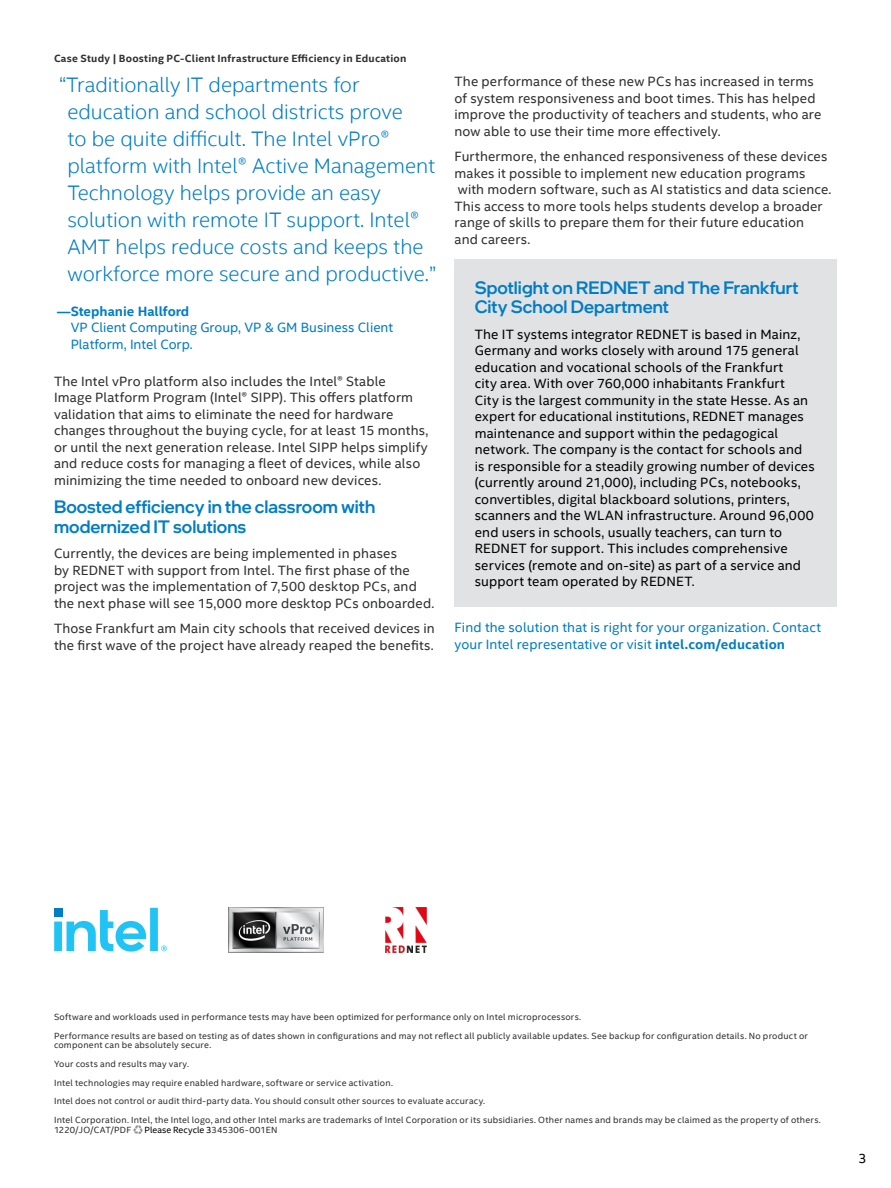
<style>
.page{position:relative;width:891px;height:1188px;background:#fff}
.page>*{position:absolute;margin:0;border:0;box-sizing:border-box;transform-origin:0 0}
.t1{font:300 21px/27px "Intel Clear";color:#007dc5}
.t2{font:500 18px/19.5px "Intel One Display";color:#007dc5}
.t3{font:13.5px/16.5px "Intel Clear";letter-spacing:.015em;color:#2e2f2f}
.t4{font:13.5px/16.5px "Intel Clear";letter-spacing:.01em;color:#000}
.t5{font:13.5px/16.5px "Intel Clear";letter-spacing:.005em;color:#007dc5}
.t6{font:700 13.5px "Intel Clear";color:#007dc5}
.t7{font:700 10.5px "Intel Clear";letter-spacing:.02em;color:#2e2f2f}
.t8{font:9px/18.6px "Intel Clear";letter-spacing:.025em;color:#2e2f2f}
.t9{font:9px "Intel Clear";letter-spacing:.01em;color:#000}
.s1{font-weight:700}
.s2{color:#2e2f2f}
</style>
<div class="page">
<div style="left:454px;top:259px;width:383px;height:348px;background:#e1e2e3"></div>
<svg style="left:54px;top:908px;width:113px;height:44px"></svg>
<svg style="left:133px;top:1125px;width:10px;height:9px"></svg>
<img style="left:229px;top:907px;width:94px;height:46px">
<img style="left:385px;top:908px;width:42px;height:44px">
<p class="t7" style="left:54px;top:51px;width:354px">Case Study | Boosting PC-Client Infrastructure Efficiency in Education</p>
<p class="t1" style="left:67px;top:71px;width:371px;text-indent:-8px">“Traditionally IT departments for education and school districts prove<br>to be quite difficult. The Intel vPro® platform with Intel® Active Management Technology helps provide an easy solution with remote IT support. Intel® AMT helps reduce costs and keeps the workforce more secure and productive.”</p>
<p class="t6" style="left:57px;top:302px;width:134px">—Stephanie Hallford</p>
<p class="t5" style="left:71px;top:319px;width:324px">VP Client Computing Group, VP &amp; GM Business Client<br>Platform, Intel Corp.</p>
<p class="t3" style="left:54px;top:373px;width:376px">The Intel vPro platform also includes the Intel® Stable<br>Image Platform Program (Intel® SIPP). This offers platform validation that aims to eliminate the need for hardware changes throughout the buying cycle, for at least 15 months, or until the next generation release. Intel SIPP helps simplify and reduce costs for managing a fleet of devices, while also minimizing the time needed to onboard new devices.</p>
<h2 class="t2" style="left:54px;top:497px;width:323px">Boosted efficiency in the classroom with modernized IT solutions</h2>
<p class="t3" style="left:54px;top:545px;width:382px">Currently, the devices are being implemented in phases<br>by REDNET with support from Intel. The first phase of the project was the implementation of 7,500 desktop PCs, and the next phase will see 15,000 more desktop PCs onboarded.</p>
<p class="t3" style="left:54px;top:620px;width:382px">Those Frankfurt am Main city schools that received devices in the first wave of the project have already reaped the benefits.</p>
<p class="t3" style="left:455px;top:73px;width:368px">The performance of these new PCs has increased in terms of system responsiveness and boot times. This has helped improve the productivity of teachers and students, who are now able to use their time more effectively.</p>
<p class="t3" style="left:455px;top:148px;width:379px">Furthermore, the enhanced responsiveness of these devices makes it possible to implement new education programs with modern software, such as AI statistics and data science.<br>This access to more tools helps students develop a broader range of skills to prepare them for their future education<br>and careers.</p>
<h2 class="t2" style="left:475px;top:277px;width:325px">Spotlight on REDNET and The Frankfurt<br>City School Department</h2>
<p class="t4" style="left:475px;top:325px;width:341px">The IT systems integrator REDNET is based in Mainz, Germany and works closely with around 175 general education and vocational schools of the Frankfurt<br>city area. With over 760,000 inhabitants Frankfurt<br>City is the largest community in the state Hesse. As an expert for educational institutions, REDNET manages maintenance and support within the pedagogical network. The company is the contact for schools and is responsible for a steadily growing number of devices (currently around 21,000), including PCs, notebooks, convertibles, digital blackboard solutions, printers, scanners and the WLAN infrastructure. Around 96,000 end users in schools, usually teachers, can turn to REDNET for support. This includes comprehensive services (remote and on-site) as part of a service and support team operated by REDNET.</p>
<p class="t5" style="left:455px;top:619px;width:368px">Find the solution that is right for your organization. Contact your Intel representative or visit <span class="s1">intel.com/education</span></p>
<p class="t8" style="left:54px;top:1007px;width:755px">Software and workloads used in performance tests may have been optimized for performance only on Intel microprocessors.<br>Performance results are based on testing as of dates shown in configurations and may not reflect all publicly available updates. See backup for configuration details. No product or</p>
<p class="t8" style="left:54px;top:1036px;width:768px">component can be absolutely secure.<br>Your costs and results may vary.<br>Intel technologies may require enabled hardware, software or service activation.<br>Intel does not control or audit third-party data. You should consult other sources to evaluate accuracy.<br>Intel Corporation. Intel, the Intel logo, and other Intel marks are trademarks of Intel Corporation or its subsidiaries. Other names and brands may be claimed as the property of others.</p>
<p class="t8" style="left:54px;top:1120px;width:79px">1220/JO/CAT/PDF</p>
<p class="t9" style="left:144px;top:1123px;width:134px">Please Recycle 3<span class="s2">345306-001EN</span></p>
<p class="t4" style="left:858px;top:1150px;width:10px">3</p>
</div>
